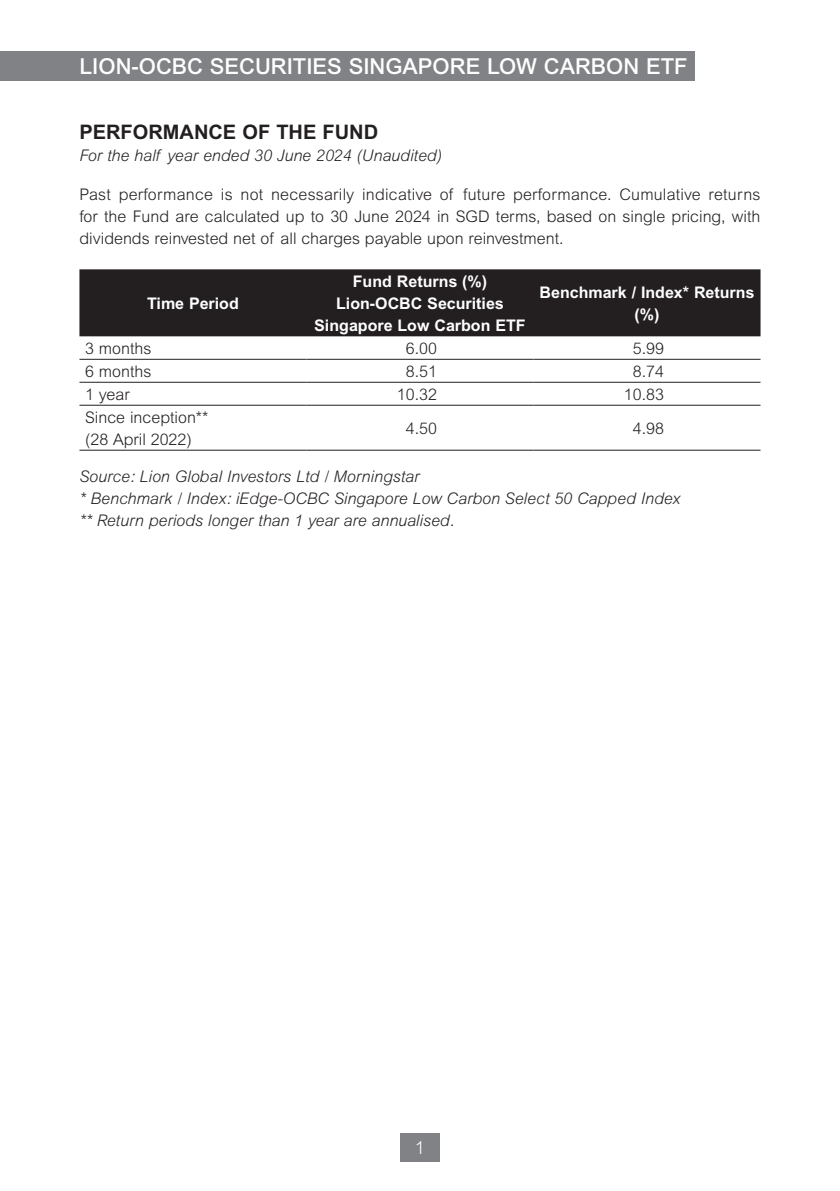
<style>
.page{position:relative;width:840px;height:1191px;background:#fff}
.page>*{position:absolute;margin:0;border:0;box-sizing:border-box;transform-origin:0 0}
.t1{font:500 22px "Arial MT Std";color:#fff}
.H0{font:700 20px "Arial MT Std";color:#231f20}
.t2{font:300 18px "Arial MT Std";color:#fff}
.B0{font:300 16px/22px "Arial MT Std";color:#231f20;text-align:justify}
.B0-2{font:italic 300 16px "Arial MT Std";color:#231f20}
.B0-3{font:700 16px/22px "Arial MT Std";color:#fff;text-align:center}
</style>
<div class="page">
<div style="left:400px;top:1133px;width:39px;height:28px;background:#808285"></div>
<div style="left:0;top:51px;width:694px;height:30px;background:#808285"></div>
<div style="left:79px;top:269px;width:681px;height:67px;background:#231f20"></div>
<hr style="left:79px;top:359px;width:227px;height:1px;background:#231f20">
<hr style="left:306px;top:359px;width:227px;height:1px;background:#231f20">
<hr style="left:533px;top:359px;width:227px;height:1px;background:#231f20">
<hr style="left:79px;top:382px;width:227px;height:1px;background:#231f20">
<hr style="left:306px;top:382px;width:227px;height:1px;background:#231f20">
<hr style="left:533px;top:382px;width:227px;height:1px;background:#231f20">
<hr style="left:79px;top:405px;width:227px;height:1px;background:#231f20">
<hr style="left:306px;top:405px;width:227px;height:1px;background:#231f20">
<hr style="left:533px;top:405px;width:227px;height:1px;background:#231f20">
<hr style="left:79px;top:450px;width:227px;height:1px;background:#231f20">
<hr style="left:306px;top:450px;width:227px;height:1px;background:#231f20">
<hr style="left:533px;top:450px;width:227px;height:1px;background:#231f20">
<h1 class="t1" style="left:79px;top:53px;width:609px">LION-OCBC SECURITIES SINGAPORE LOW CARBON ETF</h1>
<p class="H0" style="left:79px;top:120px;width:300px">PERFORMANCE OF THE FUND</p>
<p class="B0-2" style="left:79px;top:146px;width:364px">For the half year ended 30 June 2024 (Unaudited)</p>
<p class="B0" style="left:79px;top:184px;width:682px">Past performance is not necessarily indicative of future performance. Cumulative returns for the Fund are calculated up to 30 June 2024 in SGD terms, based on single pricing, with dividends reinvested net of all charges payable upon reinvestment.</p>
<p class="B0-3" style="left:147px;top:292px;width:93px">Time Period</p>
<p class="B0-3" style="left:314px;top:270px;width:213px">Fund Returns (%)<br>Lion-OCBC Securities<br>Singapore Low Carbon ETF</p>
<p class="B0-3" style="left:539px;top:281px;width:216px">Benchmark / Index* Returns (%)</p>
<p class="B0" style="left:85px;top:337px;width:68px">3 months</p>
<p class="B0" style="left:405px;top:337px;width:33px">6.00</p>
<p class="B0" style="left:632px;top:337px;width:33px">5.99</p>
<p class="B0" style="left:85px;top:360px;width:68px">6 months</p>
<p class="B0" style="left:405px;top:360px;width:33px">8.51</p>
<p class="B0" style="left:632px;top:360px;width:33px">8.74</p>
<p class="B0" style="left:85px;top:383px;width:46px">1 year</p>
<p class="B0" style="left:397px;top:383px;width:42px">10.32</p>
<p class="B0" style="left:623px;top:383px;width:42px">10.83</p>
<p class="B0" style="left:85px;top:406px;width:125px">Since inception**</p>
<p class="B0" style="left:85px;top:428px;width:108px">(28 April 2022)</p>
<p class="B0" style="left:405px;top:417px;width:33px">4.50</p>
<p class="B0" style="left:632px;top:417px;width:33px">4.98</p>
<p class="B0-2" style="left:79px;top:467px;width:341px">Source: Lion Global Investors Ltd / Morningstar</p>
<p class="B0-2" style="left:79px;top:489px;width:602px">* Benchmark / Index: iEdge-OCBC Singapore Low Carbon Select 50 Capped Index</p>
<p class="B0-2" style="left:79px;top:511px;width:376px">** Return periods longer than 1 year are annualised.</p>
<p class="t2" style="left:415px;top:1137px;width:12px">1</p>
</div>
